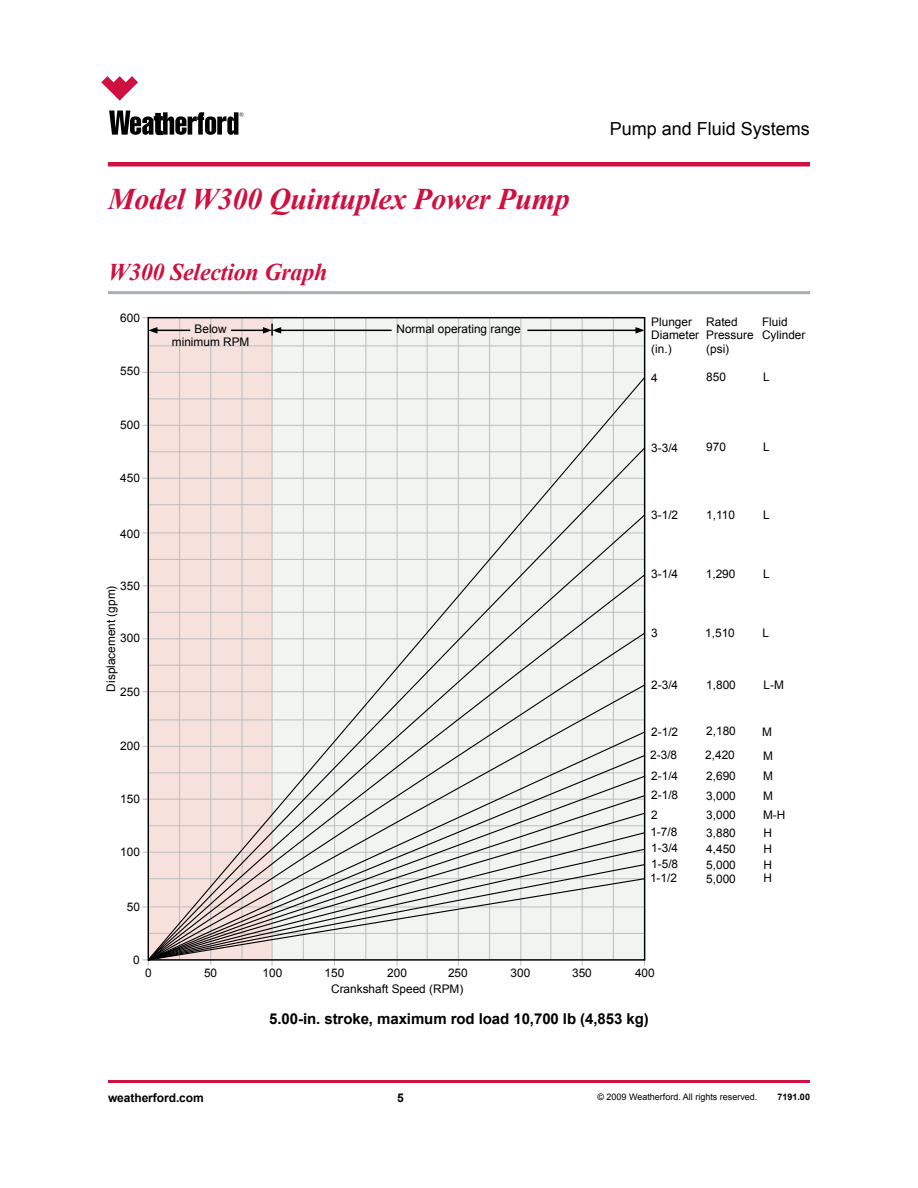
<style>
.page{position:relative;width:918px;height:1188px;background:#fff}
.page>*{position:absolute;margin:0;border:0;box-sizing:border-box;transform-origin:0 0}
.t1{font:italic 700 30px "Times New Roman";letter-spacing:-.01em;color:#ce1141}
.t2{font:italic 700 24px "Times New Roman";letter-spacing:-.01em;color:#ce1141}
.t3{font:18px "Arial";color:#000}
.t4{font:700 15px "Arial";letter-spacing:-.005em;color:#000}
.t5{font:700 12px "Arial";letter-spacing:-.005em;color:#000}
.t6{font:11.85px/13.2px "Arial";color:#000}
.t7{font:9px "Arial";color:#000}
.t8{font:700 9px "Arial";color:#000}
</style>
<div class="page">
<svg style="left:101px;top:76px;width:37px;height:25px"></svg>
<svg style="left:109px;top:111px;width:135px;height:24px"></svg>
<hr style="left:108px;top:162px;width:702px;height:4px;background:#ce1141">
<hr style="left:108px;top:1080px;width:702px;height:3px;background:#ce1141">
<hr style="left:108px;top:291px;width:702px;height:3px;background:#a7afb5">
<div style="left:148px;top:318px;width:124px;height:642px;background:#f7e1dc"></div>
<div style="left:272px;top:318px;width:373px;height:642px;background:#f1f5f2"></div>
<hr style="left:148px;top:346px;width:497px;height:1px;background:#bcbec0">
<hr style="left:142px;top:425px;width:503px;height:1px;background:#bcbec0">
<hr style="left:142px;top:372px;width:503px;height:1px;background:#bcbec0">
<hr style="left:210px;top:318px;width:1px;height:647px;background:#bcbec0">
<hr style="left:397px;top:318px;width:1px;height:648px;background:#bcbec0">
<hr style="left:334px;top:318px;width:1px;height:648px;background:#bcbec0">
<hr style="left:272px;top:318px;width:1px;height:648px;background:#bcbec0">
<hr style="left:458px;top:318px;width:1px;height:648px;background:#bcbec0">
<hr style="left:520px;top:318px;width:1px;height:648px;background:#bcbec0">
<hr style="left:582px;top:318px;width:1px;height:648px;background:#bcbec0">
<hr style="left:551px;top:318px;width:1px;height:642px;background:#bcbec0">
<hr style="left:613px;top:318px;width:1px;height:642px;background:#bcbec0">
<hr style="left:489px;top:318px;width:1px;height:642px;background:#bcbec0">
<hr style="left:427px;top:318px;width:1px;height:642px;background:#bcbec0">
<hr style="left:365px;top:318px;width:1px;height:642px;background:#bcbec0">
<hr style="left:303px;top:318px;width:1px;height:642px;background:#bcbec0">
<hr style="left:179px;top:318px;width:1px;height:642px;background:#bcbec0">
<hr style="left:242px;top:318px;width:1px;height:642px;background:#bcbec0">
<svg style="left:147px;top:376px;width:499px;height:585px"></svg>
<svg style="left:527px;top:327px;width:118px;height:7px"></svg>
<svg style="left:148px;top:327px;width:42px;height:7px"></svg>
<svg style="left:231px;top:324px;width:161px;height:12px"></svg>
<h1 class="t1" style="left:108px;top:178px;width:463px">Model W300 Quintuplex Power Pump</h1>
<h2 class="t2" style="left:108px;top:255px;width:221px">W300 Selection Graph</h2>
<p class="t6" style="left:120px;top:311px;width:21px">600</p>
<p class="t6" style="left:120px;top:365px;width:21px">550</p>
<p class="t6" style="left:120px;top:419px;width:21px">500</p>
<p class="t6" style="left:120px;top:471px;width:21px">450</p>
<p class="t6" style="left:120px;top:527px;width:21px">400</p>
<p class="t6" style="left:120px;top:579px;width:21px">350</p>
<p class="t6" style="left:105px;top:692px;width:107px;rotate:-90deg">Displacement (gpm)</p>
<p class="t6" style="left:120px;top:632px;width:21px">300</p>
<p class="t6" style="left:120px;top:685px;width:21px">250</p>
<p class="t6" style="left:120px;top:740px;width:21px">200</p>
<p class="t6" style="left:120px;top:793px;width:21px">150</p>
<p class="t6" style="left:120px;top:845px;width:21px">100</p>
<p class="t6" style="left:127px;top:900px;width:15px">50</p>
<p class="t6" style="left:133px;top:953px;width:8px">0</p>
<p class="t6" style="left:172px;top:322px;width:79px;text-align:center">Below minimum RPM</p>
<p class="t6" style="left:396px;top:323px;width:126px">Normal operating range</p>
<h3 class="t3" style="left:610px;top:117px;width:202px">Pump and Fluid Systems</h3>
<p class="t6" style="left:651px;top:316px;width:50px">Plunger<br>Diameter (in.)</p>
<p class="t6" style="left:706px;top:316px;width:49px">Rated<br>Pressure (psi)</p>
<p class="t6" style="left:762px;top:316px;width:45px">Fluid<br>Cylinder</p>
<p class="t6" style="left:651px;top:371px;width:8px">4</p>
<p class="t6" style="left:651px;top:441px;width:28px">3-3/4</p>
<p class="t6" style="left:651px;top:508px;width:28px">3-1/2</p>
<p class="t6" style="left:651px;top:568px;width:28px">3-1/4</p>
<p class="t6" style="left:651px;top:626px;width:8px">3</p>
<p class="t6" style="left:651px;top:678px;width:28px">2-3/4</p>
<p class="t6" style="left:651px;top:725px;width:28px">2-1/2</p>
<p class="t6" style="left:650px;top:748px;width:28px">2-3/8</p>
<p class="t6" style="left:651px;top:766px;width:28px;line-height:19.2px">2-1/4<br>2-1/8</p>
<p class="t6" style="left:651px;top:808px;width:8px">2</p>
<p class="t6" style="left:651px;top:842px;width:28px">1-3/4</p>
<p class="t6" style="left:650px;top:825px;width:28px">1-7/8</p>
<p class="t6" style="left:651px;top:858px;width:28px">1-5/8</p>
<p class="t6" style="left:650px;top:872px;width:28px">1-1/2</p>
<p class="t6" style="left:706px;top:371px;width:21px">850</p>
<p class="t6" style="left:763px;top:371px;width:8px">L</p>
<p class="t6" style="left:706px;top:441px;width:21px">970</p>
<p class="t6" style="left:763px;top:441px;width:8px">L</p>
<p class="t6" style="left:706px;top:509px;width:30px">1,110</p>
<p class="t6" style="left:763px;top:508px;width:8px">L</p>
<p class="t6" style="left:706px;top:567px;width:31px">1,290</p>
<p class="t6" style="left:763px;top:567px;width:8px">L</p>
<p class="t6" style="left:705px;top:626px;width:31px">1,510</p>
<p class="t6" style="left:763px;top:626px;width:8px">L</p>
<p class="t6" style="left:706px;top:678px;width:31px">1,800</p>
<p class="t6" style="left:705px;top:719px;width:32px;line-height:23.4px">2,180<br>2,420</p>
<p class="t6" style="left:706px;top:766px;width:31px;line-height:19.5px;text-align:justify">2,690<br>3,000<br>3,000</p>
<p class="t6" style="left:706px;top:825px;width:31px;line-height:15.9px;text-align:justify">3,880<br>4,450<br>5,000</p>
<p class="t6" style="left:706px;top:872px;width:31px">5,000</p>
<p class="t6" style="left:763px;top:678px;width:22px">L-M</p>
<p class="t6" style="left:762px;top:720px;width:12px;line-height:23.5px">M<br>M</p>
<p class="t6" style="left:763px;top:767px;width:24px;line-height:18.8px">M<br>M<br>M-H<br>H</p>
<p class="t6" style="left:763px;top:841px;width:10px;line-height:15.9px">H<br>H</p>
<p class="t6" style="left:763px;top:872px;width:10px">H</p>
<p class="t6" style="left:145px;top:966px;width:8px">0</p>
<p class="t6" style="left:204px;top:966px;width:15px">50</p>
<p class="t6" style="left:263px;top:966px;width:21px">100</p>
<p class="t6" style="left:325px;top:966px;width:21px">150</p>
<p class="t6" style="left:331px;top:965px;width:134px;line-height:15.8px;text-align:center">200<br>Crankshaft Speed (RPM)</p>
<p class="t6" style="left:448px;top:966px;width:21px">250</p>
<p class="t6" style="left:511px;top:966px;width:21px">300</p>
<p class="t6" style="left:572px;top:966px;width:21px">350</p>
<p class="t6" style="left:635px;top:967px;width:21px">400</p>
<p class="t4" style="left:269px;top:1009px;width:381px">5.00-in. stroke, maximum rod load 10,700 lb (4,853 kg)</p>
<p class="t5" style="left:108px;top:1090px;width:97px">weatherford.com</p>
<p class="t5" style="left:397px;top:1090px;width:8px">5</p>
<p class="t7" style="left:597px;top:1091px;width:162px">© 2009 Weatherford. All rights reserved.</p>
<p class="t8" style="left:777px;top:1091px;width:34px">7191.00</p>
</div>
